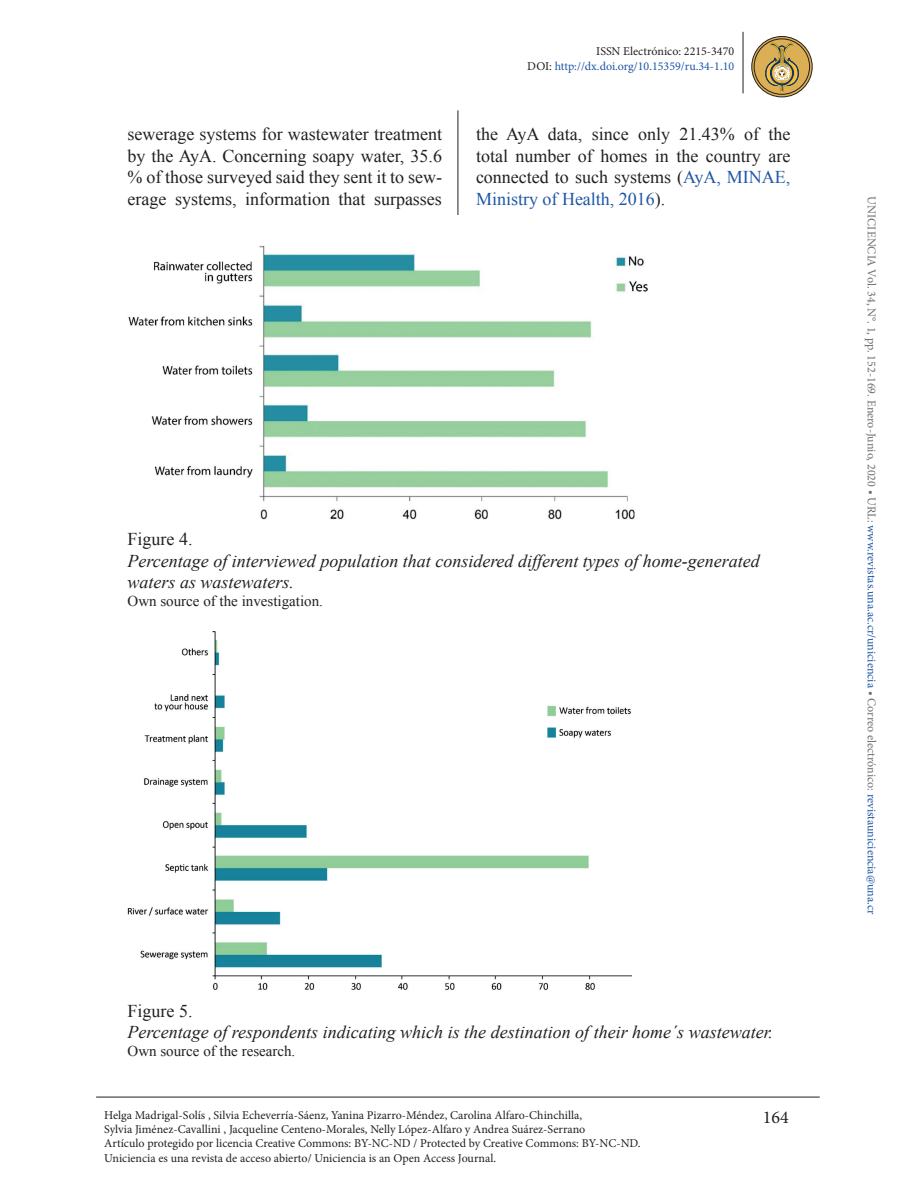
<style>
.page{position:relative;width:918px;height:1188px;background:#fff}
.page>*{position:absolute;margin:0;border:0;box-sizing:border-box;transform-origin:0 0}
.t1{font:18px/21.6px "Times New Roman";color:#231f20;text-align:justify}
.t2{font:italic 18px/21.6px "Times New Roman";color:#231f20}
.t3{font:18px "Minion Pro";color:#231f20}
.t4{font:15px "Times New Roman";color:#231f20}
.t5{font:12px/14.4px "Minion Pro";color:#231f20}
.t6{font:12px "Minion Pro";color:#6c6d70}
.t7{font:12px/14.4px "Minion Pro";color:#1e56a6;text-align:right}
.s1{color:#231f20}
.s2{color:#1e56a6}
</style>
<div class="page">
<hr style="left:743px;top:32px;width:1px;height:61px;background:#231f20">
<hr style="left:458px;top:110px;width:1px;height:974px;background:#231f20">
<hr style="left:96px;top:1097px;width:724px;height:1px;background:#231f20">
<svg style="left:752px;top:37px;width:60px;height:60px"></svg>
<div style="left:754px;top:39px;width:56px;height:56px;border:1px solid #231f20;border-radius:50%"></div>
<div style="left:751px;top:36px;width:62px;height:61px;border:1px solid #231f20;border-radius:50%"></div>
<svg style="left:765px;top:42px;width:34px;height:50px"></svg>
<img style="left:128px;top:245px;width:520px;height:274px">
<img style="left:128px;top:631px;width:503px;height:360px">
<p class="t7" style="left:527px;top:45px;width:208px"><span class="s1">ISSN Electrónico: 2215-3470<br>DOI:</span> http://dx.doi.org/10.15359/ru.34-1.10</p>
<h1 class="t1" style="left:128px;top:123px;width:316px">sewerage systems for wastewater treatment by the AyA. Concerning soapy water, 35.6 % of those surveyed said they sent it to sew&shy;erage systems, information that surpasses</h1>
<h1 class="t1" style="left:476px;top:123px;width:316px">the AyA data, since only 21.43% of the total number of homes in the country are connected to such systems (<span class="s2">AyA, MINAE, Ministry of Health, 2016</span>).</h1>
<h1 class="t1" style="left:128px;top:528px;width:66px">Figure 4.</h1>
<h1 class="t2" style="left:128px;top:550px;width:634px">Percentage of interviewed population that considered different types of home-generated waters as wastewaters.</h1>
<p class="t4" style="left:128px;top:591px;width:197px">Own source of the investigation.</p>
<h1 class="t1" style="left:128px;top:1000px;width:66px">Figure 5.</h1>
<h1 class="t2" style="left:128px;top:1021px;width:647px">Percentage of respondents indicating which is the destination of their home´s wastewater.</h1>
<p class="t4" style="left:128px;top:1041px;width:169px">Own source of the research.</p>
<p class="t5" style="left:104px;top:1108px;width:538px">Helga Madrigal-Solís , Silvia Echeverría-Sáenz, Yanina Pizarro-Méndez, Carolina Alfaro-Chinchilla,<br>Sylvia Jiménez-Cavallini , Jacqueline Centeno-Morales, Nelly López-Alfaro y Andrea Suárez-Serrano<br>Artículo protegido por licencia Creative Commons: BY-NC-ND / Protected by Creative Commons: BY-NC-ND.<br>Uniciencia es una revista de acceso abierto/ Uniciencia is an Open Access Journal.</p>
<h1 class="t3" style="left:763px;top:1105px;width:27px">164</h1>
<p class="t6" style="left:880px;top:196px;width:719px;rotate:90deg">UNICIENCIA Vol. 34, N°. 1, pp. 152-169. Enero-Junio, 2020 • URL: <span class="s2">www.revistas.una.ac.cr/uniciencia</span> • Correo electrónico: <span class="s2">revistauniciencia@una.cr</span></p>
</div>
